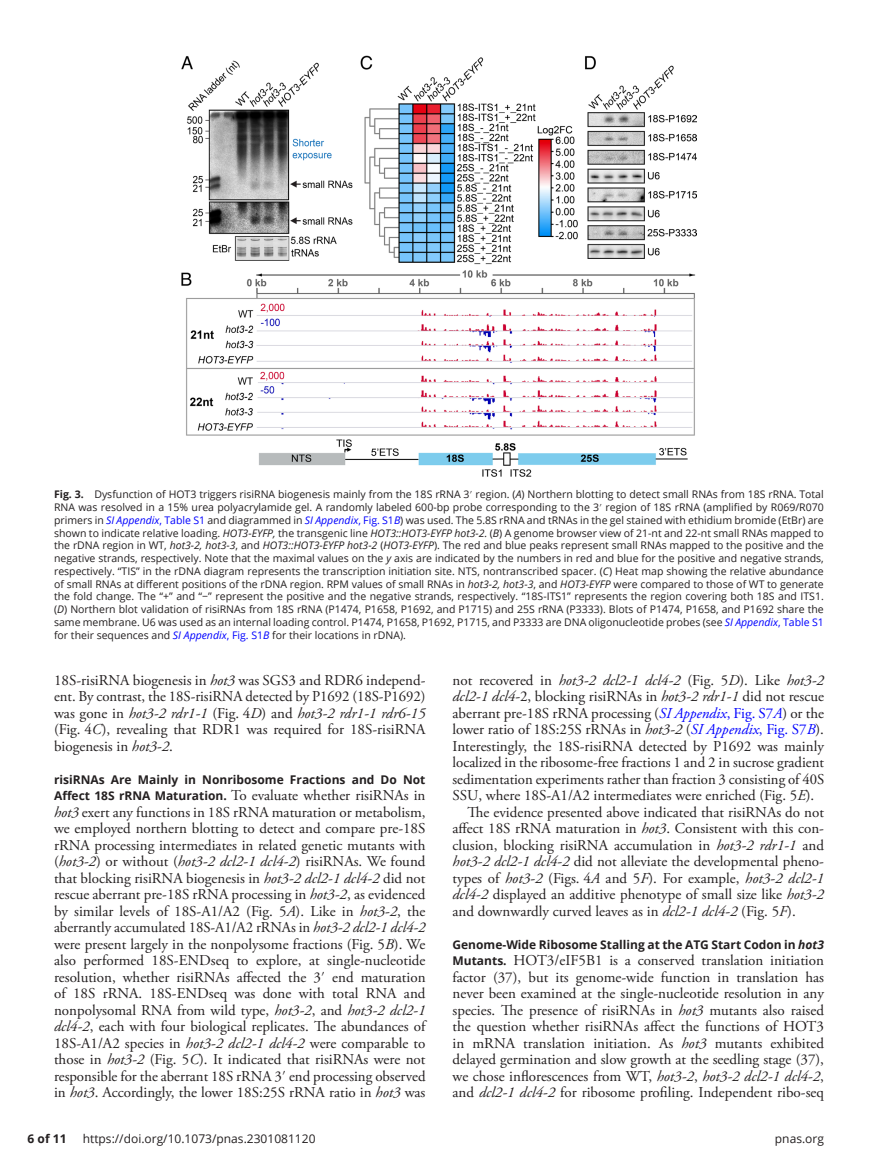
<style>
.page{position:relative;width:878px;height:1175px;background:#fff}
.page>*{position:absolute;margin:0;border:0;box-sizing:border-box;transform-origin:0 0}
.t1{font:15px/16.5px "Adobe Garamond Pro";color:#231f20;text-align:justify}
.t2{font:700 12px "Open Sans";color:#231f20}
.t3{font:12px "Open Sans";color:#231f20}
.t4{font:10.5px/12.8px "Open Sans";color:#231f20;text-align:justify}
.s1{font-weight:700}
.s2{font-family:"STIX"}
.s3{font-style:italic}
.s4{font-style:italic;color:#00f}
.s5{color:#00f}
.s6{font-family:"Open Sans";font-weight:700;font-size:12px}
</style>
<div class="page">
<img style="left:181px;top:55px;width:515px;height:421px">
<p class="t4" style="left:54px;top:488px;width:771px"><span class="s1">Fig. 3.</span> Dysfunction of HOT3 triggers risiRNA biogenesis mainly from the 18S rRNA 3<span class="s2">′</span> region. (<span class="s3">A</span>) Northern blotting to detect small RNAs from 18S rRNA. Total RNA was resolved in a 15% urea polyacrylamide gel. A randomly labeled 600-bp probe corresponding to the 3<span class="s2">′</span> region of 18S rRNA (amplified by R069/R070 primers in <span class="s4">SI Appendix</span><span class="s5">, Table S1</span> and diagrammed in <span class="s4">SI Appendix</span><span class="s5">, Fig. S1</span><span class="s4">B</span>) was used. The 5.8S rRNA and tRNAs in the gel stained with ethidium bromide (EtBr) are shown to indicate relative loading. <span class="s3">HOT3-EYFP,</span> the transgenic line <span class="s3">HOT3::HOT3-EYFP hot3-2.</span> (<span class="s3">B</span>) A genome browser view of 21-nt and 22-nt small RNAs mapped to the rDNA region in WT, <span class="s3">hot3-2, hot3-3</span>, and <span class="s3">HOT3::HOT3-EYFP hot3-2</span> (<span class="s3">HOT3-EYFP</span>). The red and blue peaks represent small RNAs mapped to the positive and the negative strands, respectively. Note that the maximal values on the <span class="s3">y</span> axis are indicated by the numbers in red and blue for the positive and negative strands, respectively. “TIS” in the rDNA diagram represents the transcription initiation site. NTS, nontranscribed spacer. (<span class="s3">C</span>) Heat map showing the relative abundance of small RNAs at different positions of the rDNA region. RPM values of small RNAs in <span class="s3">hot3-2, hot3-3</span>, and <span class="s3">HOT3-EYFP</span> were compared to those of WT to generate the fold change. The “+” and “−” represent the positive and the negative strands, respectively. “18S-ITS1” represents the region covering both 18S and ITS1. (<span class="s3">D</span>) Northern blot validation of risiRNAs from 18S rRNA (P1474, P1658, P1692, and P1715) and 25S rRNA (P3333). Blots of P1474, P1658, and P1692 share the same membrane. U6 was used as an internal loading control. P1474, P1658, P1692, P1715, and P3333 are DNA oligonucleotide probes (see <span class="s4">SI Appendix</span><span class="s5">, Table S1 </span>for their sequences and <span class="s4">SI Appendix</span><span class="s5">, Fig. S1</span><span class="s4">B</span> for their locations in rDNA).</p>
<p class="t1" style="left:54px;top:672px;width:373px">18S-risiRNA biogenesis in <span class="s3">hot3</span> was SGS3 and RDR6 independ&shy;ent. By contrast, the 18S-risiRNA detected by P1692 (18S-P1692) was gone in <span class="s3">hot3-2 rdr1-1</span> (Fig. 4<span class="s3">D</span>) and <span class="s3">hot3-2 rdr1-1 rdr6-15 </span>(Fig. 4<span class="s3">C</span>), revealing that RDR1 was required for 18S-risiRNA biogenesis in <span class="s3">hot3-2</span>.</p>
<p class="t2" style="left:54px;top:771px;width:373px">risiRNAs Are Mainly in Nonribosome Fractions and Do Not</p>
<p class="t1" style="left:54px;top:787px;width:373px"><span class="s6">Affect 18S rRNA Maturation.</span> To evaluate whether risiRNAs in <span class="s3">hot3</span> exert any functions in 18S rRNA maturation or metabolism, we employed northern blotting to detect and compare pre-18S rRNA processing intermediates in related genetic mutants with (<span class="s3">hot3-2</span>) or without (<span class="s3">hot3-2 dcl2-1 dcl4-2</span>) risiRNAs. We found that blocking risiRNA biogenesis in <span class="s3">hot3-2 dcl2-1 dcl4-2</span> did not rescue aberrant pre-18S rRNA processing in <span class="s3">hot3-2</span>, as evidenced by similar levels of 18S-A1/A2 (Fig. 5<span class="s3">A</span>). Like in <span class="s3">hot3-2</span>, the aberrantly accumulated 18S-A1/A2 rRNAs in <span class="s3">hot3-2 dcl2-1 dcl4-2 </span>were present largely in the nonpolysome fractions (Fig. 5<span class="s3">B</span>). We also performed 18S-ENDseq to explore, at single-nucleotide resolution, whether risiRNAs affected the 3<span class="s2">′</span> end maturation of 18S rRNA. 18S-ENDseq was done with total RNA and nonpolysomal RNA from wild type, <span class="s3">hot3-2</span>, and <span class="s3">hot3-2 dcl2-1 dcl4-2</span>, each with four biological replicates. The abundances of 18S-A1/A2 species in <span class="s3">hot3-2 dcl2-1 dcl4-2</span> were comparable to those in <span class="s3">hot3-2</span> (Fig. 5<span class="s3">C</span>). It indicated that risiRNAs were not responsible for the aberrant 18S rRNA 3<span class="s2">′</span> end processing observed in <span class="s3">hot3</span>. Accordingly, the lower 18S:25S rRNA ratio in <span class="s3">hot3</span> was</p>
<p class="t1" style="left:452px;top:672px;width:373px">not recovered in <span class="s3">hot3-2 dcl2-1 dcl4-2</span> (Fig. 5<span class="s3">D</span>). Like <span class="s3">hot3-2</span></p>
<p class="t1" style="left:452px;top:688px;width:373px"><span class="s3">dcl2-1 dcl4-</span>2, blocking risiRNAs in <span class="s3">hot3-2 rdr1-1</span> did not rescue</p>
<p class="t1" style="left:452px;top:705px;width:373px">aberrant pre-18S rRNA processing (<span class="s4">SI Appendix</span><span class="s5">, Fig. S7</span><span class="s4">A</span>) or the</p>
<p class="t1" style="left:452px;top:721px;width:373px">lower ratio of 18S:25S rRNAs in <span class="s3">hot3-2</span> (<span class="s4">SI Appendix</span><span class="s5">, Fig. S7</span><span class="s4">B</span>).</p>
<p class="t1" style="left:452px;top:738px;width:373px">Interestingly, the 18S-risiRNA detected by P1692 was mainly</p>
<p class="t1" style="left:452px;top:754px;width:373px">localized in the ribosome-free fractions 1 and 2 in sucrose gradient</p>
<p class="t1" style="left:452px;top:771px;width:373px">sedimentation experiments rather than fraction 3 consisting of 40S</p>
<p class="t1" style="left:452px;top:787px;width:363px">SSU, where 18S-A1/A2 intermediates were enriched (Fig. 5<span class="s3">E</span>).</p>
<p class="t1" style="left:467px;top:804px;width:358px">The evidence presented above indicated that risiRNAs do not</p>
<p class="t1" style="left:452px;top:820px;width:373px">affect 18S rRNA maturation in <span class="s3">hot3</span>. Consistent with this con-</p>
<p class="t1" style="left:452px;top:837px;width:373px">clusion, blocking risiRNA accumulation in <span class="s3">hot3-2 rdr1-1</span> and</p>
<p class="t1" style="left:452px;top:853px;width:373px"><span class="s3">hot3-2 dcl2-1 dcl4-2</span> did not alleviate the developmental pheno-</p>
<p class="t1" style="left:452px;top:870px;width:373px">types of <span class="s3">hot3-2</span> (Figs. 4<span class="s3">A</span> and 5<span class="s3">F</span>). For example, <span class="s3">hot3-2 dcl2-1</span></p>
<p class="t1" style="left:452px;top:886px;width:373px"><span class="s3">dcl4-2</span> displayed an additive phenotype of small size like <span class="s3">hot3-2</span></p>
<p class="t1" style="left:452px;top:903px;width:344px">and downwardly curved leaves as in <span class="s3">dcl2-1 dcl4-2</span> (Fig. 5<span class="s3">F</span>).</p>
<p class="t2" style="left:452px;top:936px;width:373px">Genome-Wide Ribosome Stalling at the ATG Start Codon in <span class="s3">hot3</span></p>
<p class="t1" style="left:452px;top:952px;width:373px"><span class="s6">Mutants.</span> HOT3/eIF5B1 is a conserved translation initiation factor (37), but its genome-wide function in translation has never been examined at the single-nucleotide resolution in any species. The presence of risiRNAs in <span class="s3">hot3</span> mutants also raised the question whether risiRNAs affect the functions of HOT3 in mRNA translation initiation. As <span class="s3">hot3</span> mutants exhibited delayed germination and slow growth at the seedling stage (37), we chose inflorescences from WT, <span class="s3">hot3-2</span>, <span class="s3">hot3-2 dcl2-1 dcl4-2</span>, and <span class="s3">dcl2-1 dcl4-2</span> for ribosome profiling. Independent ribo-seq</p>
<p class="t2" style="left:28px;top:1130px;width:40px">6 of 11</p>
<p class="t3" style="left:83px;top:1130px;width:234px">https://doi.org/10.1073/pnas.2301081120</p>
<p class="t3" style="left:774px;top:1130px;width:51px">pnas.org</p>
</div>
